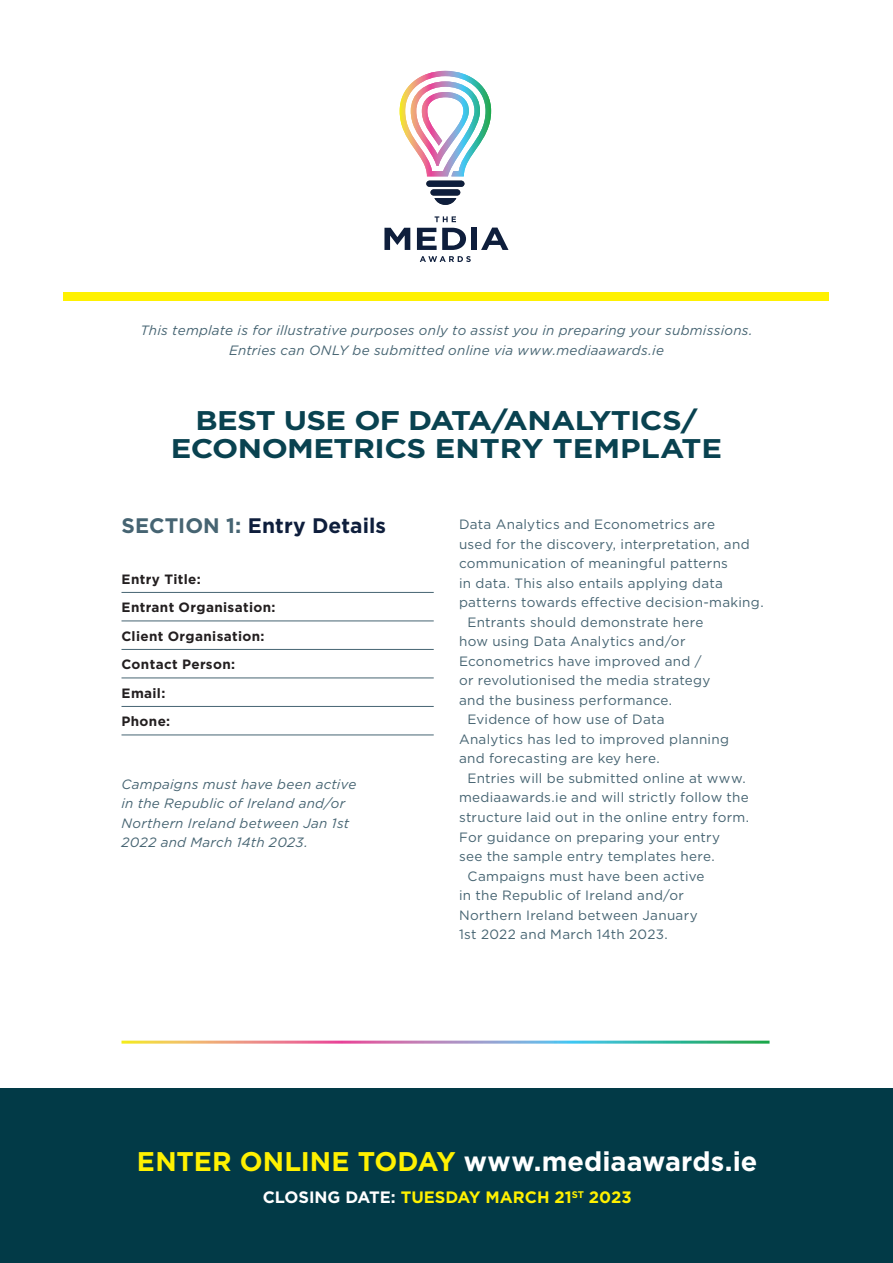
<style>
.page{position:relative;width:893px;height:1263px;background:#fff}
.page>*{position:absolute;margin:0;border:0;box-sizing:border-box;transform-origin:0 0}
.Heading{font:700 27px/28.3px "Gotham";letter-spacing:-.02em;color:#094250;text-align:center;scale:1.14 1}
.Heading-2{font:700 27px "Gotham";color:#fff}
.Body{font:700 21px "Gotham";letter-spacing:.005em;color:#0e1e3c}
.Heading-3{font:700 16.5px "Gotham";color:#fff101}
.Body-2{font:13.5px/19.5px "Gotham";letter-spacing:.02em;color:#466472}
.Body-3{font:italic 13.5px/19.5px "Gotham";letter-spacing:.02em;color:#466472;text-align:center}
.Body-4{font:700 13.5px "Gotham";letter-spacing:.025em;color:#231f20}
.s1{color:#466472}
.s2{color:#fff101}
.s3{color:#fff}
</style>
<div class="page">
<div style="left:64px;top:292px;width:765px;height:9px;background:#fff101"></div>
<div style="left:426px;top:181px;width:38px;height:6px;background:#0e1e3c;border-radius:3px"></div>
<div style="left:430px;top:189px;width:30px;height:7px;background:#0e1e3c;border-radius:3px"></div>
<svg style="left:434px;top:198px;width:22px;height:7px"></svg>
<svg style="left:400px;top:71px;width:91px;height:105px"></svg>
<svg style="left:435px;top:216px;width:21px;height:6px"></svg>
<svg style="left:384px;top:228px;width:26px;height:22px"></svg>
<svg style="left:417px;top:228px;width:49px;height:22px"></svg>
<div style="left:471px;top:228px;width:6px;height:22px;background:#0e1e3c"></div>
<svg style="left:481px;top:228px;width:27px;height:22px"></svg>
<svg style="left:420px;top:256px;width:51px;height:6px"></svg>
<div style="left:0;top:1089px;width:893px;height:174px;background:#023a47"></div>
<hr style="left:122px;top:592px;width:312px;height:1px;background:#466472">
<hr style="left:122px;top:620px;width:312px;height:1px;background:#466472">
<hr style="left:122px;top:649px;width:312px;height:1px;background:#466472">
<hr style="left:122px;top:677px;width:312px;height:1px;background:#466472">
<hr style="left:122px;top:706px;width:312px;height:1px;background:#466472">
<hr style="left:122px;top:734px;width:312px;height:1px;background:#466472">
<p class="Body-3" style="left:140px;top:320px;width:614px">This template is for illustrative purposes only to assist you in preparing your submissions.<br>Entries can ONLY be submitted online via www.mediaawards.ie</p>
<p class="Heading" style="left:171px;top:406px;width:485px">BEST USE OF DATA/ANALYTICS/<br>ECONOMETRICS ENTRY TEMPLATE</p>
<p class="Body" style="left:122px;top:511px;width:266px"><span class="s1">SECTION 1:</span> Entry Details</p>
<p class="Body-4" style="left:122px;top:570px;width:81px">Entry Title:</p>
<p class="Body-4" style="left:122px;top:598px;width:156px">Entrant Organisation:</p>
<p class="Body-4" style="left:122px;top:627px;width:145px">Client Organisation:</p>
<p class="Body-4" style="left:122px;top:655px;width:115px">Contact Person:</p>
<p class="Body-4" style="left:122px;top:684px;width:45px">Email:</p>
<p class="Body-4" style="left:122px;top:712px;width:50px">Phone:</p>
<p class="Body-3" style="left:122px;top:774px;width:236px;text-align:left">Campaigns must have been active in the Republic of Ireland and/or<br>Northern Ireland between Jan 1st<br>2022 and March 14th 2023.</p>
<p class="Body-2" style="left:459px;top:515px;width:306px">Data Analytics and Econometrics are<br>used for the discovery, interpretation, and communication of meaningful patterns<br>in data. This also entails applying data patterns towards effective decision-making.</p>
<p class="Body-2" style="left:459px;top:612px;width:253px;text-indent:9px">Entrants should demonstrate here how using Data Analytics and/or Econometrics have improved and / or revolutionised the media strategy and the business performance.</p>
<p class="Body-2" style="left:459px;top:710px;width:271px;text-indent:9px">Evidence of how use of Data<br>Analytics has led to improved planning and forecasting are key here.</p>
<p class="Body-2" style="left:459px;top:768px;width:292px;text-indent:9px">Entries will be submitted online at www. mediaawards.ie and will strictly follow the structure laid out in the online entry form.<br>For guidance on preparing your entry<br>see the sample entry templates here.</p>
<p class="Body-2" style="left:459px;top:866px;width:247px;text-indent:9px">Campaigns must have been active in the Republic of Ireland and/or<br>Northern Ireland between January<br>1st 2022 and March 14th 2023.</p>
<p class="Heading-2" style="left:137px;top:1143px;width:622px"><span class="s2">ENTER ONLINE TODAY</span> www.mediaawards.ie</p>
<p class="Heading-3" style="left:263px;top:1186px;width:370px"><span class="s3">CLOSING DATE:</span> TUESDAY MARCH 21<sup>ST</sup> 2023</p>
</div>
